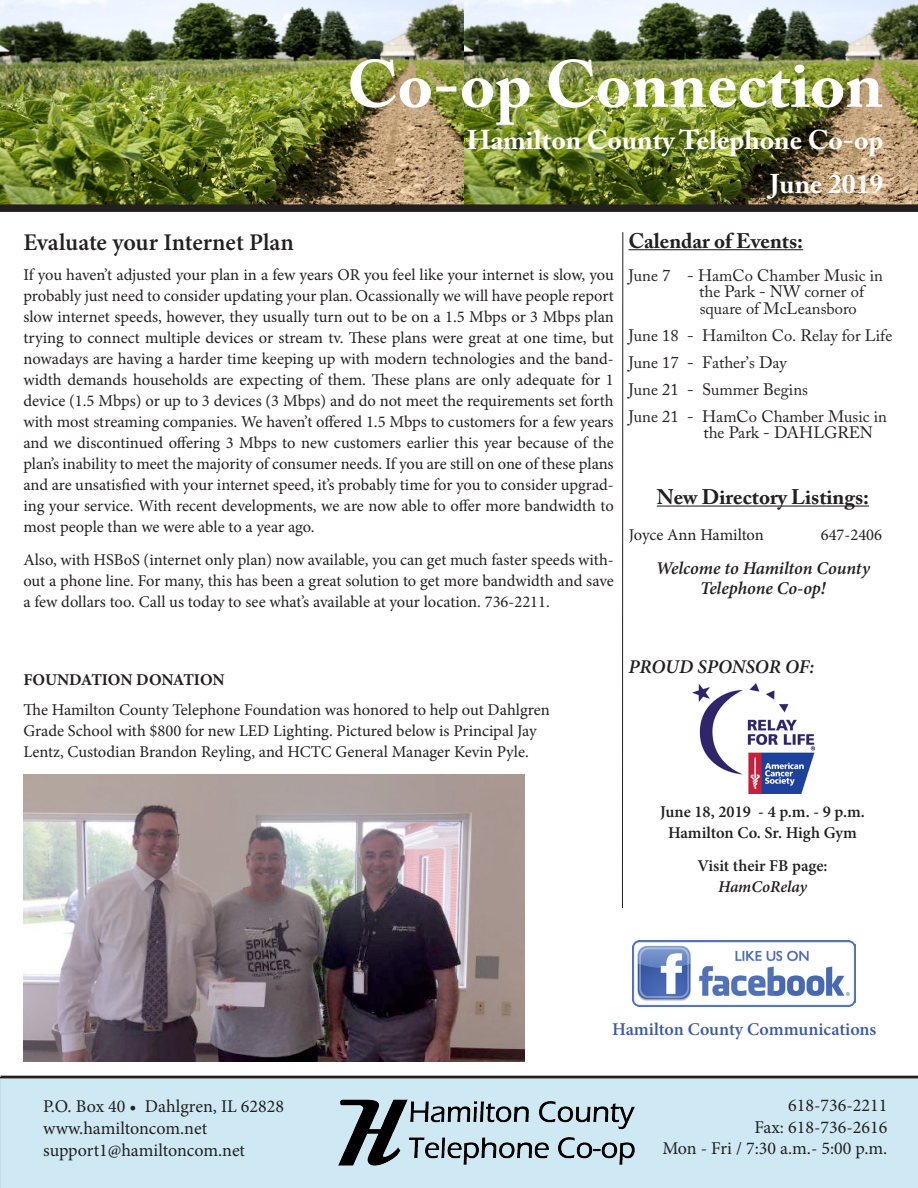
<style>
.page{position:relative;width:918px;height:1188px;background:#fff}
.page>*{position:absolute;margin:0;border:0;box-sizing:border-box;transform-origin:0 0}
.t1{font:700 66px "Adobe Caslon Pro";color:#fff}
.t2{font:700 27px "Adobe Caslon Pro";color:#fff}
.t3{font:600 24px "Minion Pro";letter-spacing:-.005em;color:#231f20}
.t4{font:700 21px "Adobe Caslon Pro";color:#231f20}
.t5{font:italic 600 19.5px "Minion Pro";letter-spacing:-.01em;color:#231f20}
.t6{font:18px "Minion Pro";color:#231f20}
.t7{font:italic 600 18px "Minion Pro";letter-spacing:-.005em;color:#231f20}
.t8{font:600 18px "Minion Pro";color:#3c59a7}
.t9{font:16.5px/21px "Minion Pro";letter-spacing:-.005em;color:#231f20;text-align:justify}
.t10{font:16.5px/16.5px "Adobe Caslon Pro";color:#231f20}
.t11{font:600 16.5px "Minion Pro";color:#231f20}
.t12{font:700 16.5px "Minion Pro";letter-spacing:-.01em;color:#231f20}
.t13{font:italic 600 16.5px "Minion Pro";color:#231f20}
</style>
<div class="page">
<img style="left:0;top:0;width:918px;height:204px">
<div style="left:0;top:1077px;width:918px;height:111px;background:#cfe9f4"></div>
<div style="left:0;top:204px;width:918px;height:8px;background:#231f20"></div>
<img style="left:338px;top:1100px;width:302px;height:66px">
<hr style="left:1px;top:1076px;width:917px;height:1px;background:#231f20">
<hr style="left:628px;top:249px;width:175px;height:1px;background:#231f20">
<img style="left:693px;top:684px;width:121px;height:109px">
<img style="left:633px;top:940px;width:223px;height:66px">
<img style="left:23px;top:774px;width:502px;height:288px">
<hr style="left:657px;top:506px;width:212px;height:1px;background:#231f20">
<hr style="left:622px;top:232px;width:1px;height:676px;background:#231f20">
<p class="t1" style="left:347px;top:45px;width:538px">Co-op Connection</p>
<p class="t2" style="left:467px;top:124px;width:418px">Hamilton County Telephone Co-op</p>
<p class="t3" style="left:23px;top:225px;width:272px">Evaluate your Internet Plan</p>
<p class="t9" style="left:23px;top:264px;width:592px">If you haven’t adjusted your plan in a few years OR you feel like your internet is slow, you probably just need to consider updating your plan. Ocassionally we will have people report slow internet speeds, however, they usually turn out to be on a 1.5 Mbps or 3 Mbps plan trying to connect multiple devices or stream tv. These plans were great at one time, but nowadays are having a harder time keeping up with modern technologies and the band&shy;width demands households are expecting of them. These plans are only adequate for 1 device (1.5 Mbps) or up to 3 devices (3 Mbps) and do not meet the requirements set forth with most streaming companies. We haven’t offered 1.5 Mbps to customers for a few years and we discontinued offering 3 Mbps to new customers earlier this year because of the plan’s inability to meet the majority of consumer needs. If you are still on one of these plans and are unsatisfied with your internet speed, it’s probably time for you to consider upgrad&shy;ing your service. With recent developments, we are now able to offer more bandwidth to most people than we were able to a year ago.</p>
<p class="t9" style="left:23px;top:549px;width:592px">Also, with HSBoS (internet only plan) now available, you can get much faster speeds with&shy;out a phone line. For many, this has been a great solution to get more bandwidth and save a few dollars too. Call us today to see what’s available at your location. 736-2211.</p>
<p class="t2" style="left:770px;top:168px;width:115px">June 2019</p>
<p class="t4" style="left:628px;top:228px;width:176px">Calendar of Events:</p>
<p class="t10" style="left:699px;top:267px;width:185px;text-indent:-71px">June 7 - HamCo Chamber Music in the Park - NW corner of</p>
<p class="t10" style="left:700px;top:300px;width:159px">square of McLeansboro</p>
<p class="t10" style="left:628px;top:327px;width:265px">June 18 - Hamilton Co. Relay for Life</p>
<p class="t10" style="left:628px;top:354px;width:160px">June 17 - Father’s Day</p>
<p class="t10" style="left:628px;top:381px;width:181px">June 21 - Summer Begins</p>
<p class="t10" style="left:703px;top:408px;width:185px;text-indent:-75px">June 21 - HamCo Chamber Music in the Park - DAHLGREN</p>
<p class="t4" style="left:657px;top:484px;width:214px">New Directory Listings:</p>
<p class="t9" style="left:629px;top:524px;width:137px">Joyce Ann Hamilton</p>
<p class="t9" style="left:821px;top:524px;width:63px">647-2406</p>
<p class="t7" style="left:656px;top:556px;width:216px">Welcome to Hamilton County</p>
<p class="t7" style="left:700px;top:576px;width:127px">Telephone Co-op!</p>
<p class="t12" style="left:23px;top:669px;width:203px">FOUNDATION DONATION</p>
<p class="t9" style="left:23px;top:700px;width:528px;text-align:left">The Hamilton County Telephone Foundation was honored to help out Dahlgren<br>Grade School with $800 for new LED Lighting. Pictured below is Principal Jay<br>Lentz, Custodian Brandon Reyling, and HCTC General Manager Kevin Pyle.</p>
<p class="t5" style="left:628px;top:653px;width:187px">PROUD SPONSOR OF:</p>
<p class="t11" style="left:660px;top:800px;width:206px">June 18, 2019 - 4 p.m. - 9 p.m.</p>
<p class="t11" style="left:668px;top:821px;width:190px">Hamilton Co. Sr. High Gym</p>
<p class="t11" style="left:697px;top:854px;width:132px">Visit their FB page:</p>
<p class="t13" style="left:718px;top:875px;width:90px">HamCoRelay</p>
<p class="t6" style="left:43px;top:1095px;width:242px">P.O. Box 40 • Dahlgren, IL 62828</p>
<p class="t6" style="left:43px;top:1116px;width:165px">www.hamiltoncom.net</p>
<p class="t6" style="left:43px;top:1138px;width:203px">support1@hamiltoncom.net</p>
<p class="t8" style="left:612px;top:1017px;width:266px">Hamilton County Communications</p>
<p class="t6" style="left:788px;top:1093px;width:101px">618-736-2211</p>
<p class="t6" style="left:754px;top:1115px;width:134px">Fax: 618-736-2616</p>
<p class="t6" style="left:662px;top:1136px;width:226px">Mon - Fri / 7:30 a.m.- 5:00 p.m.</p>
</div>
